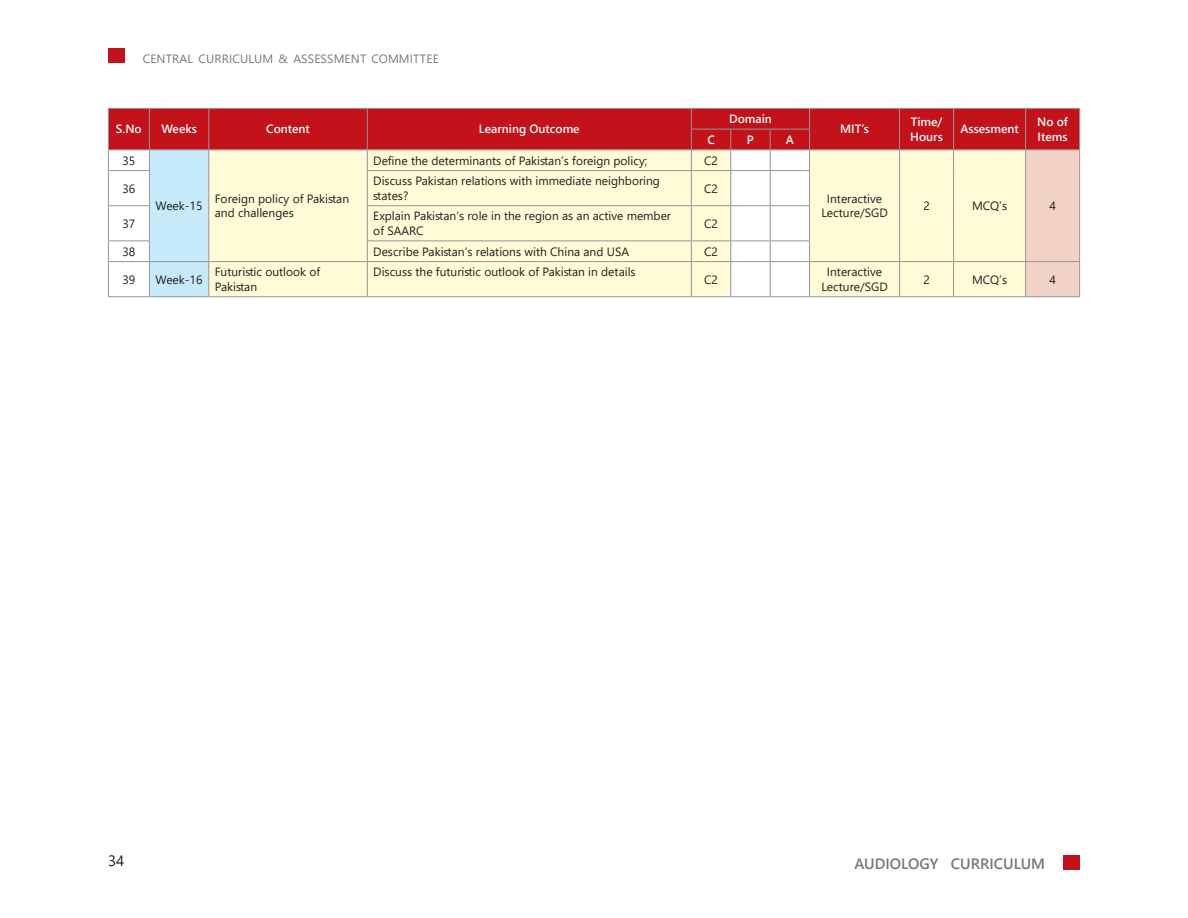
<style>
.page{position:relative;width:1188px;height:918px;background:#fff}
.page>*{position:absolute;margin:0;border:0;box-sizing:border-box;transform-origin:0 0}
.t1{font:600 15px "Segoe UI";color:#76787b}
.t2{font:15px "Segoe UI";color:#231f20}
.Table_Body_Left{font:12px/14.4px "Segoe UI";color:#231f20}
.Table_Heading_SemiBo{font:600 12px/14.4px "Segoe UI";color:#fff}
.Table_Body_Center{font:12px "Segoe UI";color:#231f20}
.t3{font:12px "Segoe UI";letter-spacing:.015em;color:#76787b}
</style>
<div class="page">
<div style="left:108px;top:49px;width:16px;height:14px;background:#c4121a"></div>
<div style="left:1064px;top:855px;width:16px;height:14px;background:#c4121a"></div>
<svg style="left:108px;top:108px;width:972px;height:189px;background:#ebc4b1"></svg>
<hr style="left:691px;top:149px;width:40px;height:1px;background:#939598">
<hr style="left:731px;top:149px;width:39px;height:1px;background:#939598">
<hr style="left:770px;top:149px;width:40px;height:1px;background:#939598">
<p class="t3" style="left:143px;top:47px;width:297px">CENTRAL CURRICULUM &amp; ASSESSMENT COMMITTEE</p>
<p class="Table_Heading_SemiBo" style="left:116px;top:121px;width:27px">S.No</p>
<p class="Table_Heading_SemiBo" style="left:161px;top:121px;width:37px">Weeks</p>
<p class="Table_Heading_SemiBo" style="left:266px;top:121px;width:45px">Content</p>
<p class="Table_Heading_SemiBo" style="left:479px;top:121px;width:102px">Learning Outcome</p>
<p class="Table_Heading_SemiBo" style="left:729px;top:111px;width:44px">Domain</p>
<p class="Table_Heading_SemiBo" style="left:1037px;top:114px;width:32px">No of</p>
<p class="Table_Heading_SemiBo" style="left:840px;top:121px;width:30px">MIT’s</p>
<p class="Table_Heading_SemiBo" style="left:910px;top:114px;width:34px">Time/<br>Hours</p>
<p class="Table_Heading_SemiBo" style="left:960px;top:121px;width:60px">Assesment</p>
<p class="Table_Heading_SemiBo" style="left:707px;top:131px;width:9px">C</p>
<p class="Table_Heading_SemiBo" style="left:747px;top:131px;width:9px">P</p>
<p class="Table_Heading_SemiBo" style="left:786px;top:131px;width:10px">A</p>
<p class="Table_Heading_SemiBo" style="left:1038px;top:128px;width:31px">Items</p>
<p class="Table_Body_Left" style="left:122px;top:152px;width:14px">35</p>
<p class="Table_Body_Left" style="left:373px;top:152px;width:276px">Define the determinants of Pakistan’s foreign policy;</p>
<p class="Table_Body_Left" style="left:704px;top:152px;width:15px">C2</p>
<p class="Table_Body_Left" style="left:122px;top:180px;width:14px">36</p>
<p class="Table_Body_Left" style="left:373px;top:173px;width:288px">Discuss Pakistan relations with immediate neighboring states?</p>
<p class="Table_Body_Left" style="left:704px;top:180px;width:15px">C2</p>
<p class="Table_Body_Left" style="left:122px;top:215px;width:14px">37</p>
<p class="Table_Body_Left" style="left:373px;top:208px;width:299px">Explain Pakistan’s role in the region as an active member of SAARC</p>
<p class="Table_Body_Left" style="left:704px;top:215px;width:15px">C2</p>
<p class="Table_Body_Left" style="left:122px;top:243px;width:14px">38</p>
<p class="Table_Body_Left" style="left:373px;top:243px;width:257px">Describe Pakistan’s relations with China and USA</p>
<p class="Table_Body_Left" style="left:704px;top:243px;width:15px">C2</p>
<p class="Table_Body_Left" style="left:122px;top:271px;width:14px">39</p>
<p class="Table_Body_Center" style="left:156px;top:268px;width:48px">Week-16</p>
<p class="Table_Body_Left" style="left:215px;top:264px;width:107px">Futuristic outlook of<br>Pakistan</p>
<p class="Table_Body_Left" style="left:373px;top:264px;width:264px">Discuss the futuristic outlook of Pakistan in details</p>
<p class="Table_Body_Center" style="left:156px;top:195px;width:48px">Week-15</p>
<p class="Table_Body_Left" style="left:215px;top:190px;width:136px">Foreign policy of Pakistan and challenges</p>
<p class="Table_Body_Left" style="left:704px;top:271px;width:15px">C2</p>
<p class="Table_Body_Center" style="left:827px;top:187px;width:57px">Interactive</p>
<p class="Table_Body_Center" style="left:821px;top:202px;width:68px">Lecture/SGD</p>
<p class="Table_Body_Center" style="left:827px;top:261px;width:57px">Interactive</p>
<p class="Table_Body_Center" style="left:821px;top:275px;width:68px">Lecture/SGD</p>
<p class="Table_Body_Left" style="left:923px;top:198px;width:8px">2</p>
<p class="Table_Body_Center" style="left:972px;top:195px;width:37px">MCQ’s</p>
<p class="Table_Body_Left" style="left:1049px;top:198px;width:8px">4</p>
<p class="Table_Body_Left" style="left:923px;top:271px;width:8px">2</p>
<p class="Table_Body_Center" style="left:972px;top:268px;width:37px">MCQ’s</p>
<p class="Table_Body_Left" style="left:1049px;top:271px;width:8px">4</p>
<p class="t2" style="left:108px;top:846px;width:18px">34</p>
<p class="t1" style="left:854px;top:850px;width:192px">AUDIOLOGY CURRICULUM</p>
</div>
